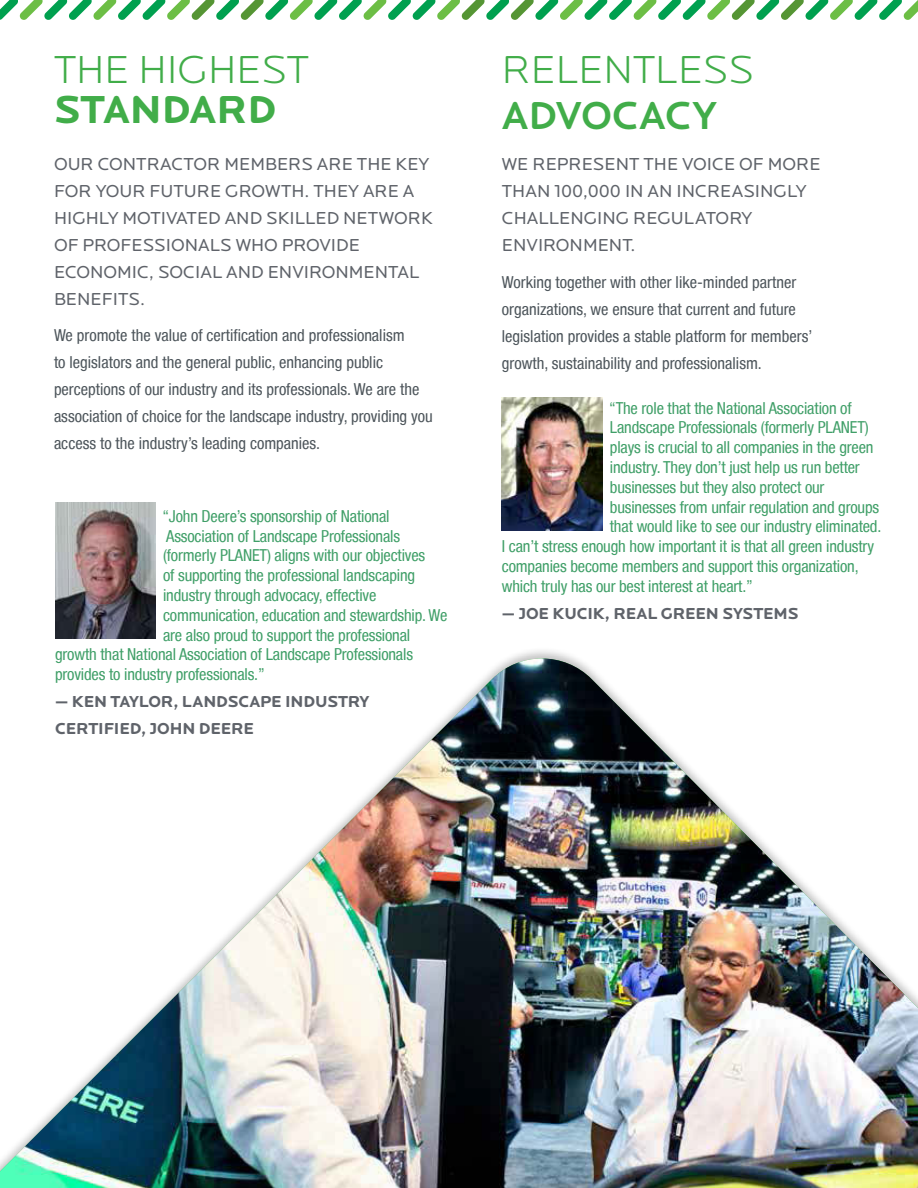
<style>
.page{position:relative;width:918px;height:1188px;background:#fff}
.page>*{position:absolute;margin:0;border:0;box-sizing:border-box;transform-origin:0 0}
.t1{font:300 40.5px "Locator Display";color:#41ad49}
.t2{font:700 40.5px "Locator Display";color:#41ad49}
.t3{font:500 40.5px "Locator Display";color:#41ad49}
.t4{font:18px/27px "Locator Display";color:#5f636a}
.t5{font:condensed 16.5px "Helvetica Neue LT";letter-spacing:-.01em;color:#409f68}
.t6{font:condensed 16.5px/27px "Helvetica Neue LT";color:#4d555b}
.t7{font:700 16.5px/27px "Locator Display";letter-spacing:-.01em;color:#5f636a}
</style>
<div class="page">
<img style="left:55px;top:502px;width:101px;height:137px">
<img style="left:502px;top:397px;width:100px;height:134px">
<img style="left:0;top:658px;width:918px;height:530px">
<svg style="left:0;top:0;width:918px;height:20px"></svg>
<h1 class="t1" style="left:54px;top:49px;width:257px">THE HIGHEST</h1>
<h1 class="t2" style="left:54px;top:86px;width:224px">STANDARD</h1>
<p class="t4" style="left:54px;top:151px;width:380px">OUR CONTRACTOR MEMBERS ARE THE KEY<br>FOR YOUR FUTURE GROWTH. THEY ARE A<br>HIGHLY MOTIVATED AND SKILLED NETWORK<br>OF PROFESSIONALS WHO PROVIDE<br>ECONOMIC, SOCIAL AND ENVIRONMENTAL<br>BENEFITS.</p>
<p class="t6" style="left:54px;top:321px;width:380px">We promote the value of certification and professionalism<br>to legislators and the general public, enhancing public perceptions of our industry and its professionals. We are the association of choice for the landscape industry, providing you access to the industry’s leading companies.</p>
<p class="t5" style="left:162px;top:506px;width:229px">“John Deere’s sponsorship of National</p>
<p class="t5" style="left:166px;top:526px;width:235px">Association of Landscape Professionals</p>
<p class="t5" style="left:163px;top:546px;width:264px">(formerly PLANET) aligns with our objectives</p>
<p class="t5" style="left:163px;top:566px;width:254px">of supporting the professional landscaping</p>
<p class="t5" style="left:163px;top:586px;width:215px">industry through advocacy, effective</p>
<p class="t5" style="left:163px;top:605px;width:286px">communication, education and stewardship. We</p>
<p class="t5" style="left:163px;top:625px;width:249px">are also proud to support the professional</p>
<p class="t5" style="left:55px;top:645px;width:359px">growth that National Association of Landscape Professionals</p>
<p class="t5" style="left:55px;top:665px;width:211px">provides to industry professionals.”</p>
<p class="t7" style="left:55px;top:688px;width:316px">— KEN TAYLOR, LANDSCAPE INDUSTRY<br>CERTIFIED, JOHN DEERE</p>
<h1 class="t1" style="left:502px;top:49px;width:254px">RELENTLESS</h1>
<h1 class="t3" style="left:502px;top:93px;width:217px">ADVOCACY</h1>
<p class="t4" style="left:502px;top:151px;width:320px">WE REPRESENT THE VOICE OF MORE<br>THAN 100,000 IN AN INCREASINGLY<br>CHALLENGING REGULATORY<br>ENVIRONMENT.</p>
<p class="t6" style="left:502px;top:269px;width:312px">Working together with other like-minded partner organizations, we ensure that current and future legislation provides a stable platform for members’ growth, sustainability and professionalism.</p>
<p class="t5" style="left:609px;top:398px;width:244px">“The role that the National Association of</p>
<p class="t5" style="left:610px;top:418px;width:260px">Landscape Professionals (formerly PLANET)</p>
<p class="t5" style="left:610px;top:438px;width:265px">plays is crucial to all companies in the green</p>
<p class="t5" style="left:610px;top:458px;width:251px">industry. They don’t just help us run better</p>
<p class="t5" style="left:610px;top:477px;width:216px">businesses but they also protect our</p>
<p class="t5" style="left:610px;top:497px;width:271px">businesses from unfair regulation and groups</p>
<p class="t5" style="left:610px;top:517px;width:273px">that would like to see our industry eliminated.</p>
<p class="t5" style="left:502px;top:537px;width:374px">I can’t stress enough how important it is that all green industry</p>
<p class="t5" style="left:502px;top:557px;width:358px">companies become members and support this organization,</p>
<p class="t5" style="left:502px;top:576px;width:253px">which truly has our best interest at heart.”</p>
<p class="t7" style="left:502px;top:600px;width:298px">— JOE KUCIK, REAL GREEN SYSTEMS</p>
</div>
